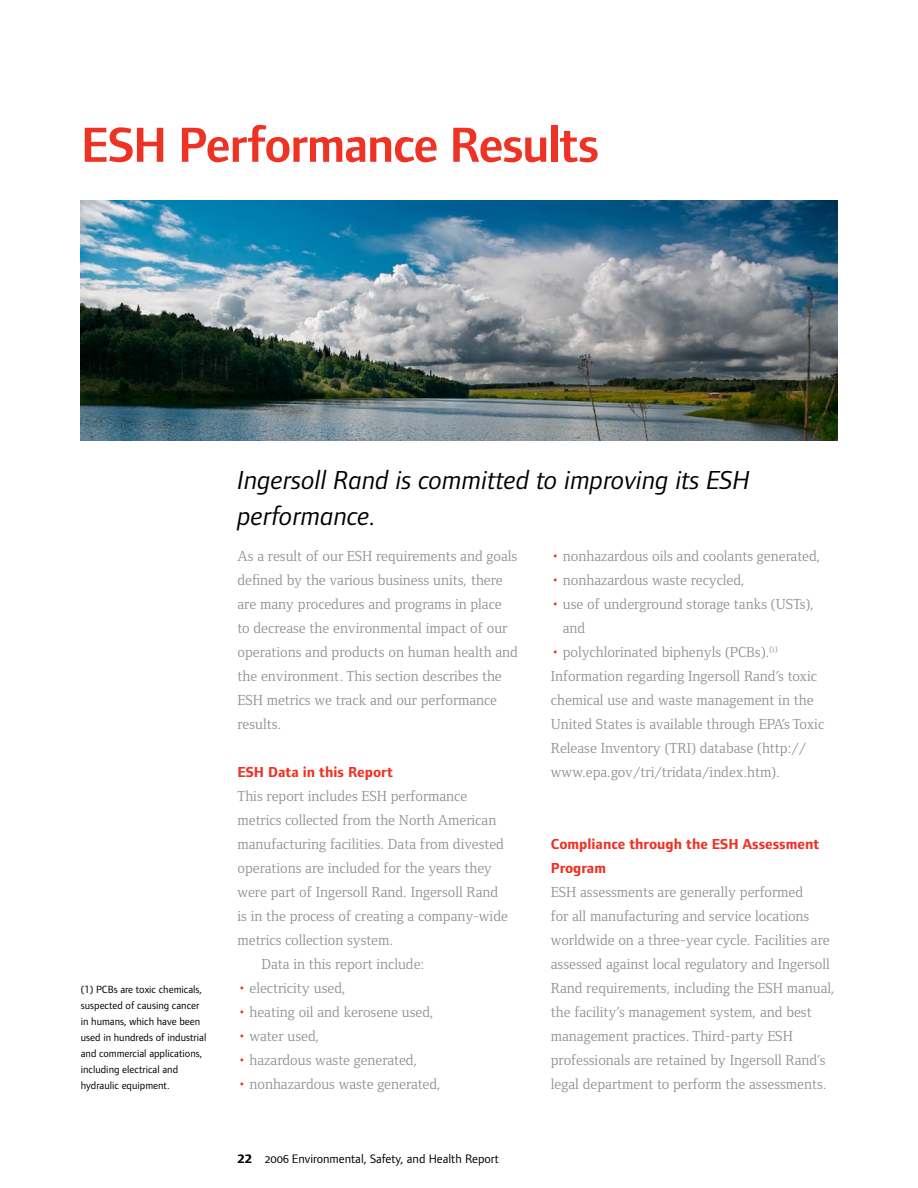
<style>
.page{position:relative;width:918px;height:1188px;background:#fff}
.page>*{position:absolute;margin:0;border:0;box-sizing:border-box;transform-origin:0 0}
.t1{font:600 51px "Foundry Form Sans";letter-spacing:-.025em;color:#ee3224}
.t2{font:27px/36px "Foundry Form Sans Italic OSF";color:#000}
.t3{font:18px/24px "Foundry Form Serif Book OSF";color:#ee3224;text-align:justify}
.t4{font:15px/24px "Foundry Form Serif Book OSF";color:#919194}
.t5{font:15px/24px "Foundry Form Sans Bold OSF";color:#ee3224}
.t6{font:12.75px "Foundry Form Sans Book OSF";color:#000}
.t7{font:10.8px/16px "Foundry Form Sans";color:#000}
.s1{font-family:"Foundry Form Sans";font-weight:800}
</style>
<div class="page">
<img style="left:81px;top:201px;width:756px;height:240px">
<h1 class="t1" style="left:81px;top:116px;width:520px">ESH Performance Results</h1>
<p class="t7" style="left:81px;top:981px;width:127px">(1) PCBs are toxic chemicals, suspected of causing cancer in humans, which have been used in hundreds of industrial and commercial applications, including electrical and hydraulic equipment.</p>
<h2 class="t2" style="left:237px;top:462px;width:514px">Ingersoll Rand is committed to improving its ESH performance.</h2>
<p class="t4" style="left:237px;top:544px;width:282px">As a result of our ESH requirements and goals defined by the various business units, there are many procedures and programs in place<br>to decrease the environmental impact of our operations and products on human health and the environment. This section describes the ESH metrics we track and our performance results.</p>
<p class="t5" style="left:237px;top:760px;width:157px">ESH Data in this Report</p>
<p class="t4" style="left:237px;top:784px;width:231px">This report includes ESH performance</p>
<p class="t4" style="left:237px;top:808px;width:260px">metrics collected from the North American</p>
<p class="t4" style="left:237px;top:832px;width:268px">manufacturing facilities. Data from divested</p>
<p class="t4" style="left:237px;top:856px;width:256px">operations are included for the years they</p>
<p class="t4" style="left:237px;top:880px;width:262px">were part of Ingersoll Rand. Ingersoll Rand</p>
<p class="t4" style="left:237px;top:904px;width:272px">is in the process of creating a company-wide</p>
<p class="t4" style="left:237px;top:928px;width:157px">metrics collection system.</p>
<p class="t4" style="left:261px;top:952px;width:164px">Data in this report include:</p>
<p class="t4" style="left:249px;top:976px;width:98px">electricity used,</p>
<p class="t4" style="left:249px;top:1000px;width:186px">heating oil and kerosene used,</p>
<p class="t4" style="left:249px;top:1024px;width:72px">water used,</p>
<p class="t4" style="left:249px;top:1048px;width:170px">hazardous waste generated,</p>
<p class="t4" style="left:249px;top:1072px;width:193px">nonhazardous waste generated,</p>
<p class="t4" style="left:563px;top:544px;width:259px">nonhazardous oils and coolants generated,</p>
<p class="t4" style="left:563px;top:568px;width:184px">nonhazardous waste recycled,</p>
<p class="t4" style="left:563px;top:592px;width:253px">use of underground storage tanks (USTs),</p>
<p class="t4" style="left:563px;top:616px;width:24px">and</p>
<p class="t4" style="left:563px;top:640px;width:216px">polychlorinated biphenyls (PCBs).<sup>(1)</sup></p>
<p class="t4" style="left:551px;top:664px;width:268px">Information regarding Ingersoll Rand’s toxic</p>
<p class="t4" style="left:551px;top:688px;width:264px">chemical use and waste management in the</p>
<p class="t4" style="left:551px;top:712px;width:275px">United States is available through EPA’s Toxic</p>
<p class="t4" style="left:551px;top:736px;width:257px">Release Inventory (TRI) database (http://</p>
<p class="t4" style="left:551px;top:760px;width:231px">www.epa.gov/tri/tridata/index.htm).</p>
<p class="t3" style="left:551px;top:543px;width:10px">• • •</p>
<p class="t3" style="left:551px;top:639px;width:10px">•</p>
<p class="t5" style="left:551px;top:832px;width:270px">Compliance through the ESH Assessment<br>Program</p>
<p class="t4" style="left:551px;top:880px;width:286px">ESH assessments are generally performed<br>for all manufacturing and service locations worldwide on a three-year cycle. Facilities are assessed against local regulatory and Ingersoll Rand requirements, including the ESH manual, the facility’s management system, and best management practices. Third-party ESH professionals are retained by Ingersoll Rand’s legal department to perform the assessments.</p>
<p class="t3" style="left:237px;top:975px;width:10px">• • • • •</p>
<p class="t6" style="left:237px;top:1151px;width:263px"><span class="s1">22</span> 2006 Environmental, Safety, and Health Report</p>
</div>
